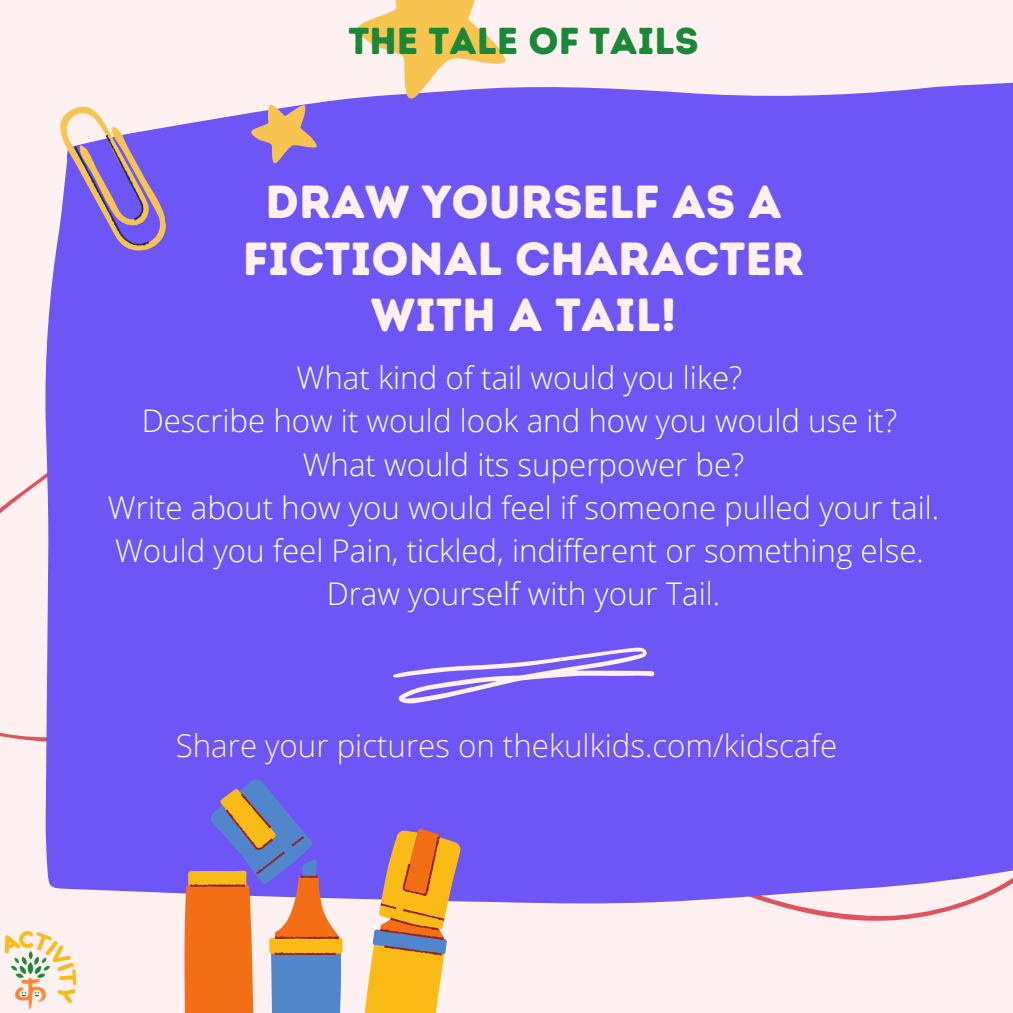
<style>
.page{position:relative;width:1013px;height:1013px;background:#fff}
.page>*{position:absolute;margin:0;border:0;box-sizing:border-box;transform-origin:0 0}
.t1{font:46.38px/56.2px "Intro Rust Base";color:#fff0f1;text-align:center}
.t2{font:37.5px "Intro Rust Base";color:#1b8839}
.t3{font:300 31.25px "Open Sans";color:#fff}
.t4{font:300 31.25px "Open Sans";color:#fff0f1}
</style>
<div class="page">
<div style="left:0;top:0;width:1012px;height:1012px;background:#fff0f1"></div>
<div style="left:44px;top:82px;width:968px;height:822px;background:#6e55f6"></div>
<svg style="left:393px;top:647px;width:261px;height:56px"></svg>
<svg style="left:50px;top:82px;width:119px;height:227px"></svg>
<div style="left:187px;top:778px;width:260px;height:11px;background:#6e55f6"></div>
<svg style="left:184px;top:789px;width:276px;height:223px"></svg>
<svg style="left:189px;top:793px;width:255px;height:219px;background:#b4898e"></svg>
<svg style="left:246px;top:101px;width:71px;height:63px;background:#b592b2"></svg>
<svg style="left:346px;top:0;width:161px;height:101px"></svg>
<svg style="left:0;top:682px;width:77px;height:328px"></svg>
<p class="t2" style="left:348px;top:18px;width:352px">THE TALE OF TAILS</p>
<p class="t1" style="left:243px;top:174px;width:563px">DRAW YOURSELF AS A<br>FICTIONAL CHARACTER<br>WITH A TAIL!</p>
<p class="t3" style="left:296px;top:356px;width:447px">What kind of tail would you like?</p>
<p class="t3" style="left:142px;top:399px;width:757px">Describe how it would look and how you would use it?</p>
<p class="t3" style="left:303px;top:442px;width:443px">What would its superpower be?</p>
<p class="t3" style="left:108px;top:485px;width:832px">Write about how you would feel if someone pulled your tail.</p>
<p class="t3" style="left:115px;top:528px;width:810px">Would you feel Pain, tickled, indifferent or something else.</p>
<p class="t3" style="left:327px;top:571px;width:395px">Draw yourself with your Tail.</p>
<p class="t4" style="left:176px;top:723px;width:663px">Share your pictures on thekulkids.com/kidscafe</p>
</div>
